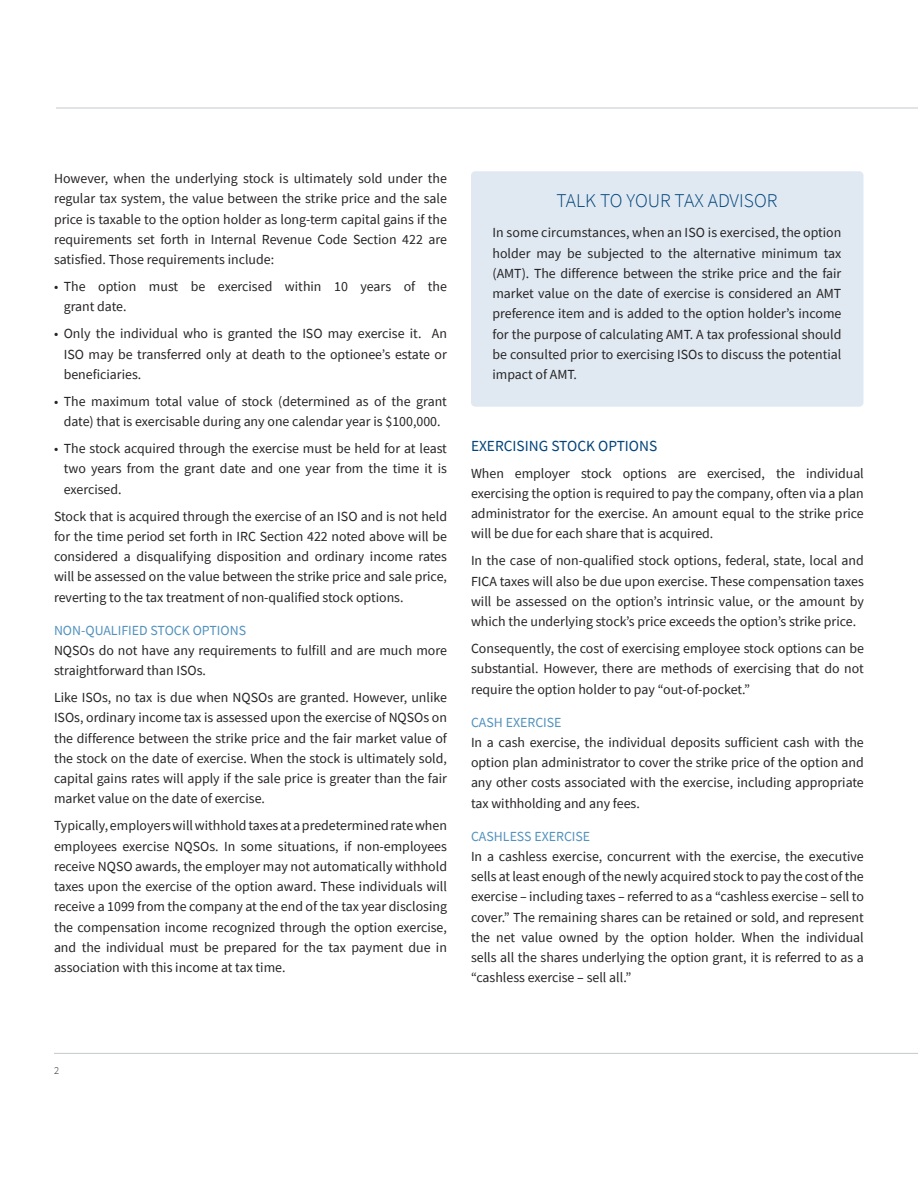
<style>
.page{position:relative;width:918px;height:1188px;background:#fff}
.page>*{position:absolute;margin:0;border:0;box-sizing:border-box;transform-origin:0 0}
.Body_Copy{font:300 19.5px "Source Sans Pro";color:#00447b}
.Subhead_-_1st_Tier{font:15.3px "Source Sans Pro";color:#00447b}
.Body_Copy-2{font:13.8px/20.2px "Source Sans Pro";color:#262324;text-align:justify}
.Subhead_-_2nd_Tier{font:13.8px "Source Sans Pro";color:#5292bd}
.t1{font:300 10.5px "Source Sans Pro";color:#262324}
</style>
<div class="page">
<hr style="left:54px;top:1053px;width:864px;height:1px;background:#c7c8ca">
<hr style="left:56px;top:108px;width:862px;height:1px;background:#c7c8ca">
<div style="left:471px;top:171px;width:392px;height:236px;background:#e0e9f2;border-radius:4px"></div>
<p class="Body_Copy-2" style="left:54px;top:168px;width:395px">However, when the underlying stock is ultimately sold under the regular tax system, the value between the strike price and the sale price is taxable to the option holder as long-term capital gains if the requirements set forth in Internal Revenue Code Section 422 are satisfied. Those requirements include:</p>
<p class="Body_Copy-2" style="left:64px;top:276px;width:385px;text-indent:-10px">• The option must be exercised within 10 years of the grant date.</p>
<p class="Body_Copy-2" style="left:64px;top:324px;width:385px;text-indent:-10px">• Only the individual who is granted the ISO may exercise it. An ISO may be transferred only at death to the optionee’s estate or beneficiaries.</p>
<p class="Body_Copy-2" style="left:54px;top:391px;width:394px;text-align:center">• The maximum total value of stock (determined as of the grant date) that is exercisable during any one calendar year is $100,000.</p>
<p class="Body_Copy-2" style="left:64px;top:438px;width:385px;text-indent:-10px">• The stock acquired through the exercise must be held for at least two years from the grant date and one year from the time it is exercised.</p>
<p class="Body_Copy-2" style="left:54px;top:506px;width:395px">Stock that is acquired through the exercise of an ISO and is not held for the time period set forth in IRC Section 422 noted above will be considered a disqualifying disposition and ordinary income rates will be assessed on the value between the strike price and sale price, reverting to the tax treatment of non-qualified stock options.</p>
<p class="Subhead_-_2nd_Tier" style="left:54px;top:621px;width:194px">NON-QUALIFIED STOCK OPTIONS</p>
<p class="Body_Copy-2" style="left:54px;top:640px;width:395px">NQSOs do not have any requirements to fulfill and are much more straightforward than ISOs.</p>
<p class="Body_Copy-2" style="left:54px;top:687px;width:395px">Like ISOs, no tax is due when NQSOs are granted. However, unlike ISOs, ordinary income tax is assessed upon the exercise of NQSOs on the difference between the strike price and the fair market value of the stock on the date of exercise. When the stock is ultimately sold, capital gains rates will apply if the sale price is greater than the fair market value on the date of exercise.</p>
<p class="Body_Copy-2" style="left:54px;top:816px;width:395px">Typically, employers will withhold taxes at a predetermined rate when employees exercise NQSOs. In some situations, if non-employees receive NQSO awards, the employer may not automatically withhold taxes upon the exercise of the option award. These individuals will receive a 1099 from the company at the end of the tax year disclosing the compensation income recognized through the option exercise, and the individual must be prepared for the tax payment due in association with this income at tax time.</p>
<p class="Body_Copy" style="left:557px;top:189px;width:222px">TALK TO YOUR TAX ADVISOR</p>
<p class="Body_Copy-2" style="left:492px;top:223px;width:350px">In some circumstances, when an ISO is exercised, the option holder may be subjected to the alternative minimum tax (AMT). The difference between the strike price and the fair market value on the date of exercise is considered an AMT preference item and is added to the option holder’s income for the purpose of calculating AMT. A tax professional should be consulted prior to exercising ISOs to discuss the potential impact of AMT.</p>
<p class="Subhead_-_1st_Tier" style="left:471px;top:436px;width:188px">EXERCISING STOCK OPTIONS</p>
<p class="Body_Copy-2" style="left:471px;top:463px;width:394px">When employer stock options are exercised, the individual exercising the option is required to pay the company, often via a plan administrator for the exercise. An amount equal to the strike price will be due for each share that is acquired.</p>
<p class="Body_Copy-2" style="left:471px;top:551px;width:394px">In the case of non-qualified stock options, federal, state, local and FICA taxes will also be due upon exercise. These compensation taxes will be assessed on the option’s intrinsic value, or the amount by which the underlying stock’s price exceeds the option’s strike price.</p>
<p class="Body_Copy-2" style="left:471px;top:638px;width:394px">Consequently, the cost of exercising employee stock options can be substantial. However, there are methods of exercising that do not require the option holder to pay “out-of-pocket.”</p>
<p class="Subhead_-_2nd_Tier" style="left:471px;top:713px;width:92px">CASH EXERCISE</p>
<p class="Body_Copy-2" style="left:471px;top:732px;width:394px">In a cash exercise, the individual deposits sufficient cash with the option plan administrator to cover the strike price of the option and any other costs associated with the exercise, including appropriate tax withholding and any fees.</p>
<p class="Subhead_-_2nd_Tier" style="left:471px;top:827px;width:121px">CASHLESS EXERCISE</p>
<p class="Body_Copy-2" style="left:471px;top:846px;width:394px">In a cashless exercise, concurrent with the exercise, the executive sells at least enough of the newly acquired stock to pay the cost of the exercise – including taxes – referred to as a “cashless exercise – sell to cover.” The remaining shares can be retained or sold, and represent the net value owned by the option holder. When the individual sells all the shares underlying the option grant, it is referred to as a “cashless exercise – sell all.”</p>
<p class="t1" style="left:54px;top:1064px;width:7px">2</p>
</div>
